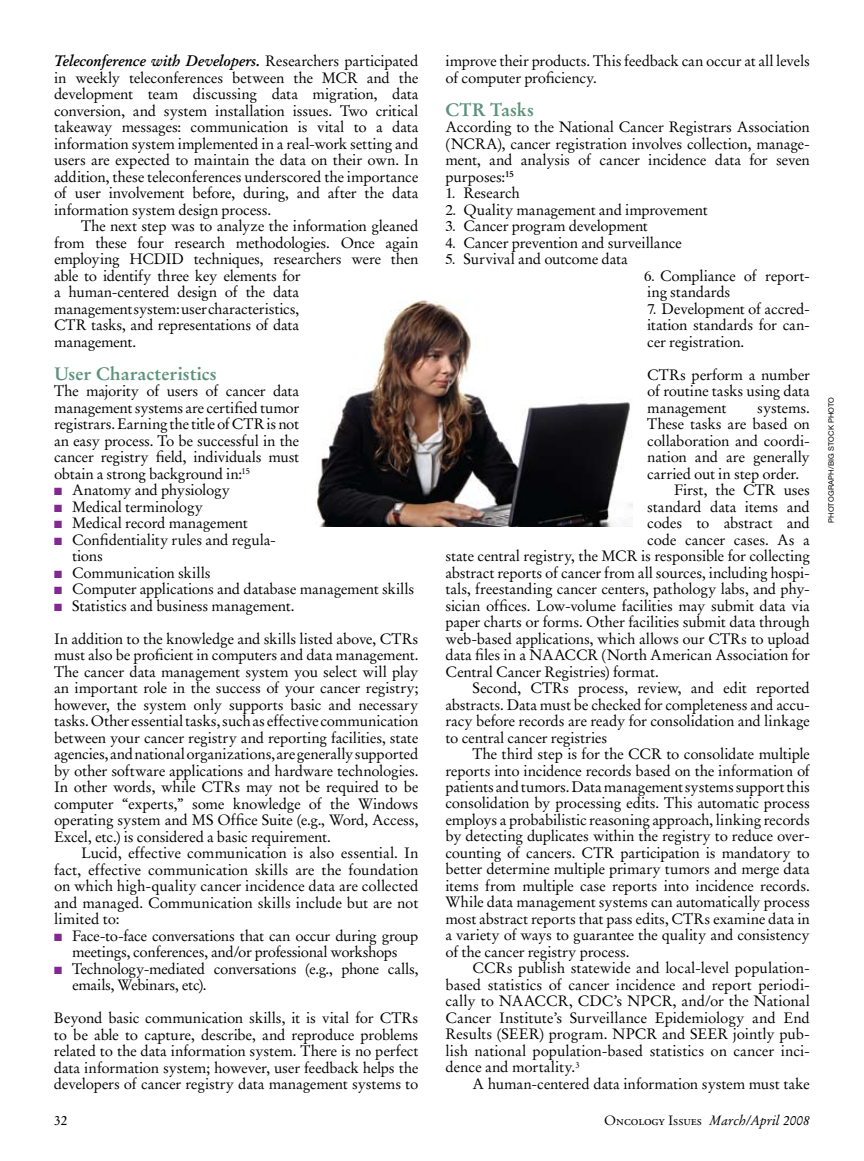
<style>
.page{position:relative;width:864px;height:1161px;background:#fff}
.page>*{position:absolute;margin:0;border:0;box-sizing:border-box;transform-origin:0 0}
.t1{font:700 18px "Stempel Garamond LT Std";color:#5c927c}
.t2{font:15px/16.5px "Stempel Garamond LT Std";letter-spacing:-.01em;color:#000;text-align:justify}
.t3{font:15px/16.5px "Stempel Garamond LT Std";letter-spacing:-.035em;color:#000;text-align:center}
.t4{font:italic 13.5px "Stempel Garamond LT Std";color:#000}
.t5{font:13.5px "Stempel Garamond LT Std";color:#000}
.t6{font:7.5px "Helvetica Neue";letter-spacing:.02em;color:#000}
.s1{font-weight:700;font-style:italic}
.s2{color:#812990}
.s3{font-style:normal}
.s4{font-family:"Adobe Garamond Exp";font-style:normal}
</style>
<div class="page">
<img style="left:316px;top:300px;width:317px;height:227px">
<p class="t2" style="left:54px;top:53px;width:366px"><span class="s1">Teleconference with Developers.</span> Researchers participated in weekly teleconferences between the MCR and the development team discussing data migration, data conversion, and system installation issues. Two critical takeaway messages: communication is vital to a data information system implemented in a real-work setting and users are expected to maintain the data on their own. In addition, these teleconferences underscored the importance of user involvement before, during, and after the data information system design process.</p>
<p class="t2" style="left:54px;top:218px;width:366px;text-align:left;text-indent:27px">The next step was to analyze the information gleaned from these four research methodologies. Once again employing HCDID techniques, researchers were then able to identify three key elements for<br>a human-centered design of the data<br>management system: user characteristics,<br>CTR tasks, and representations of data<br>management.</p>
<p class="t1" style="left:54px;top:362px;width:164px">User Characteristics</p>
<p class="t2" style="left:54px;top:383px;width:247px">The majority of users of cancer data management systems are certified tumor registrars. Earning the title of CTR is not an easy process. To be successful in the cancer registry field, individuals must obtain a strong background in:<sup>15</sup></p>
<p class="t2" style="left:54px;top:482px;width:178px"><span class="s2">■</span> Anatomy and physiology</p>
<p class="t2" style="left:54px;top:498px;width:151px"><span class="s2">■</span> Medical terminology</p>
<p class="t2" style="left:54px;top:515px;width:195px"><span class="s2">■</span> Medical record management</p>
<p class="t2" style="left:72px;top:531px;width:206px;text-indent:-18px"><span class="s2">■</span> Confidentiality rules and regula&shy;tions</p>
<p class="t2" style="left:54px;top:564px;width:158px"><span class="s2">■</span> Communication skills</p>
<p class="t2" style="left:54px;top:581px;width:362px"><span class="s2">■</span> Computer applications and database management skills</p>
<p class="t2" style="left:54px;top:597px;width:242px"><span class="s2">■</span> Statistics and business management.</p>
<p class="t2" style="left:54px;top:630px;width:366px">In addition to the knowledge and skills listed above, CTRs must also be proficient in computers and data management.<br>The cancer data management system you select will play an important role in the success of your cancer registry; however, the system only supports basic and necessary tasks. Other essential tasks, such as effective communication between your cancer registry and reporting facilities, state agencies, and national organizations, are generally supported by other software applications and hardware technologies.<br>In other words, while CTRs may not be required to be computer “experts,” some knowledge of the Windows operating system and MS Office Suite (e.g., Word, Access, Excel, etc.) is considered a basic requirement.</p>
<p class="t2" style="left:54px;top:845px;width:366px;text-indent:27px">Lucid, effective communication is also essential. In fact, effective communication skills are the foundation on which high-quality cancer incidence data are collected and managed. Communication skills include but are not limited to:</p>
<p class="t3" style="left:54px;top:927px;width:365px"><span class="s2">■</span> Face-to-face conversations that can occur during group meetings, conferences, and/or professional workshops</p>
<p class="t2" style="left:72px;top:960px;width:348px;text-indent:-18px"><span class="s2">■</span> Technology-mediated conversations (e.g., phone calls, emails, Webinars, etc).</p>
<p class="t2" style="left:54px;top:1010px;width:366px">Beyond basic communication skills, it is vital for CTRs to be able to capture, describe, and reproduce problems related to the data information system. There is no perfect data information system; however, user feedback helps the developers of cancer registry data management systems to</p>
<p class="t2" style="left:445px;top:53px;width:366px">improve their products. This feedback can occur at all levels of computer proficiency.</p>
<p class="t1" style="left:446px;top:98px;width:90px">CTR Tasks</p>
<p class="t2" style="left:446px;top:119px;width:366px">According to the National Cancer Registrars Association</p>
<p class="t2" style="left:446px;top:135px;width:366px">(NCRA), cancer registration involves collection, manage-</p>
<p class="t2" style="left:446px;top:152px;width:366px">ment, and analysis of cancer incidence data for seven</p>
<p class="t2" style="left:446px;top:168px;width:70px">purposes:<sup>15</sup></p>
<p class="t2" style="left:464px;top:185px;width:58px">Research</p>
<p class="t2" style="left:464px;top:201px;width:246px">Quality management and improvement</p>
<p class="t2" style="left:446px;top:218px;width:204px">✓ Cancer program development</p>
<p class="t2" style="left:446px;top:234px;width:238px">✔ Cancer prevention and surveillance</p>
<p class="t2" style="left:464px;top:251px;width:166px">Survival and outcome data</p>
<p class="t2" style="left:660px;top:267px;width:151px">Compliance of report-</p>
<p class="t2" style="left:647px;top:284px;width:85px">ing standards</p>
<p class="t2" style="left:662px;top:300px;width:150px">Development of accred-</p>
<p class="t2" style="left:647px;top:317px;width:164px">itation standards for can-</p>
<p class="t2" style="left:647px;top:333px;width:99px">cer registration.</p>
<p class="t2" style="left:647px;top:366px;width:164px">CTRs perform a number of routine tasks using data management</p>
<p class="t2" style="left:757px;top:399px;width:54px">systems.</p>
<p class="t2" style="left:647px;top:416px;width:164px">These tasks are based on</p>
<p class="t2" style="left:647px;top:432px;width:164px">collaboration and coordi-</p>
<p class="t2" style="left:647px;top:449px;width:164px">nation and are generally</p>
<p class="t2" style="left:647px;top:465px;width:153px">carried out in step order.</p>
<p class="t2" style="left:674px;top:482px;width:137px">First, the CTR uses</p>
<p class="t2" style="left:647px;top:498px;width:164px">standard data items and</p>
<p class="t2" style="left:647px;top:515px;width:164px">codes to abstract and</p>
<p class="t2" style="left:647px;top:531px;width:164px">code cancer cases. As a</p>
<p class="t2" style="left:445px;top:548px;width:366px">state central registry, the MCR is responsible for collecting</p>
<p class="t2" style="left:445px;top:564px;width:366px">abstract reports of cancer from all sources, including hospi-</p>
<p class="t2" style="left:446px;top:581px;width:366px">tals, freestanding cancer centers, pathology labs, and phy-</p>
<p class="t2" style="left:446px;top:597px;width:366px">sician offices. Low-volume facilities may submit data via</p>
<p class="t2" style="left:446px;top:614px;width:366px">paper charts or forms. Other facilities submit data through</p>
<p class="t2" style="left:446px;top:630px;width:366px">web-based applications, which allows our CTRs to upload</p>
<p class="t2" style="left:446px;top:647px;width:366px">data files in a NAACCR (North American Association for</p>
<p class="t2" style="left:446px;top:663px;width:215px">Central Cancer Registries) format.</p>
<p class="t2" style="left:472px;top:680px;width:339px">Second, CTRs process, review, and edit reported</p>
<p class="t2" style="left:446px;top:696px;width:366px">abstracts. Data must be checked for completeness and accu-</p>
<p class="t2" style="left:446px;top:713px;width:366px">racy before records are ready for consolidation and linkage</p>
<p class="t2" style="left:446px;top:729px;width:163px">to central cancer registries</p>
<p class="t2" style="left:472px;top:746px;width:339px">The third step is for the CCR to consolidate multiple</p>
<p class="t2" style="left:446px;top:762px;width:366px">reports into incidence records based on the information of</p>
<p class="t2" style="left:446px;top:779px;width:366px">patients and tumors. Data management systems support this</p>
<p class="t2" style="left:446px;top:795px;width:366px">consolidation by processing edits. This automatic process</p>
<p class="t2" style="left:446px;top:812px;width:366px">employs a probabilistic reasoning approach, linking records</p>
<p class="t2" style="left:446px;top:828px;width:366px">by detecting duplicates within the registry to reduce over-</p>
<p class="t2" style="left:446px;top:845px;width:366px">counting of cancers. CTR participation is mandatory to</p>
<p class="t2" style="left:446px;top:861px;width:366px">better determine multiple primary tumors and merge data</p>
<p class="t2" style="left:446px;top:878px;width:366px">items from multiple case reports into incidence records.</p>
<p class="t2" style="left:446px;top:894px;width:366px">While data management systems can automatically process</p>
<p class="t2" style="left:446px;top:911px;width:366px">most abstract reports that pass edits, CTRs examine data in</p>
<p class="t2" style="left:446px;top:927px;width:366px">a variety of ways to guarantee the quality and consistency</p>
<p class="t2" style="left:446px;top:944px;width:186px">of the cancer registry process.</p>
<p class="t2" style="left:472px;top:960px;width:339px">CCRs publish statewide and local-level population-</p>
<p class="t2" style="left:446px;top:977px;width:366px">based statistics of cancer incidence and report periodi-</p>
<p class="t2" style="left:446px;top:993px;width:366px">cally to NAACCR, CDC’s NPCR, and/or the National</p>
<p class="t2" style="left:446px;top:1010px;width:366px">Cancer Institute’s Surveillance Epidemiology and End</p>
<p class="t2" style="left:446px;top:1026px;width:366px">Results (SEER) program. NPCR and SEER jointly pub-</p>
<p class="t2" style="left:446px;top:1043px;width:366px">lish national population-based statistics on cancer inci-</p>
<p class="t2" style="left:446px;top:1059px;width:136px">dence and mortality.<sup>3</sup></p>
<p class="t2" style="left:472px;top:1076px;width:339px">A human-centered data information system must take</p>
<p class="t5" style="left:54px;top:1112px;width:15px">32</p>
<p class="t4" style="left:604px;top:1112px;width:207px"><span class="s3">O</span><span class="s4">ncology</span> <span class="s3">I</span><span class="s4">ssues</span> March/April 2008</p>
<p class="t6" style="left:827px;top:523px;width:127px;rotate:-90deg">Photograph/big Stock Photo</p>
</div>
